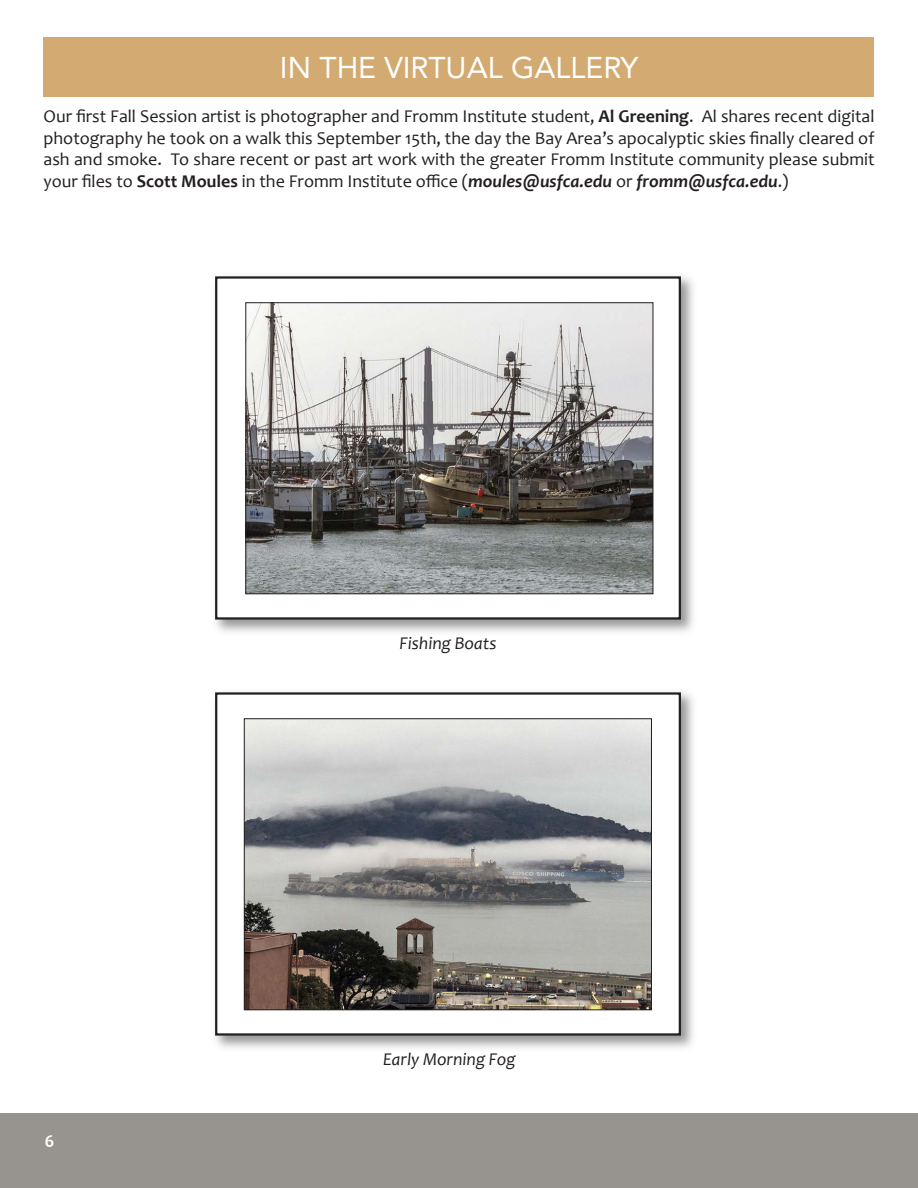
<style>
.page{position:relative;width:918px;height:1188px;background:#fff}
.page>*{position:absolute;margin:0;border:0;box-sizing:border-box;transform-origin:0 0}
.t1{font:30px "Avenir";color:#fff}
.t2{font:18px/21.6px "Candara";color:#231f20;text-align:justify}
.t3{font:italic 18px "Candara";color:#231f20}
.t4{font:700 18px "Candara";color:#fff}
.s1{font-weight:700}
.s2{font-weight:700;font-style:italic}
</style>
<div class="page">
<img style="left:215px;top:276px;width:478px;height:356px">
<div style="left:216px;top:278px;width:464px;height:340px;background:#fff"></div>
<div style="left:215px;top:276px;width:466px;height:344px;border:2px solid #231f20"></div>
<div style="left:0;top:1114px;width:918px;height:74px;background:#97948f"></div>
<div style="left:44px;top:37px;width:830px;height:60px;background:#d3ab72"></div>
<img style="left:248px;top:305px;width:403px;height:287px">
<div style="left:246px;top:303px;width:407px;height:291px;border:1px solid #231f20"></div>
<img style="left:215px;top:692px;width:478px;height:356px">
<div style="left:216px;top:694px;width:464px;height:340px;background:#fff"></div>
<div style="left:215px;top:692px;width:466px;height:344px;border:2px solid #231f20"></div>
<img style="left:246px;top:721px;width:404px;height:287px">
<div style="left:244px;top:719px;width:408px;height:291px;border:1px solid #231f20"></div>
<h1 class="t1" style="left:280px;top:48px;width:360px">IN THE VIRTUAL GALLERY</h1>
<p class="t2" style="left:44px;top:107px;width:833px">Our first Fall Session artist is photographer and Fromm Institute student, <span class="s1">Al Greening</span>. Al shares recent digital photography he took on a walk this September 15th, the day the Bay Area’s apocalyptic skies finally cleared of ash and smoke. To share recent or past art work with the greater Fromm Institute community please submit your files to <span class="s1">Scott Moules</span> in the Fromm Institute office (<span class="s2">moules@usfca.edu</span> or <span class="s2">fromm@usfca.edu</span>.)</p>
<p class="t3" style="left:400px;top:636px;width:98px">Fishing Boats</p>
<p class="t4" style="left:45px;top:1134px;width:11px">6</p>
<p class="t3" style="left:383px;top:1052px;width:134px">Early Morning Fog</p>
</div>
